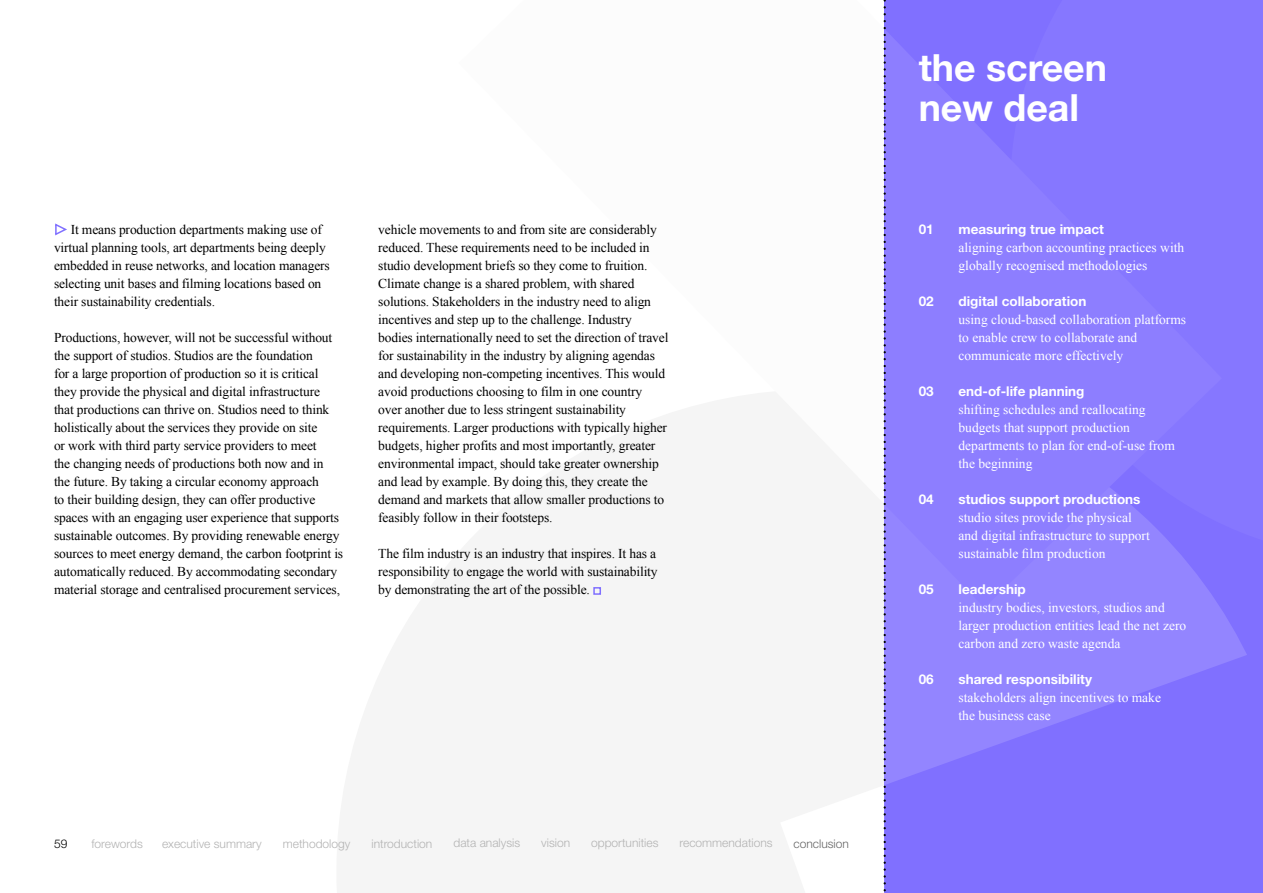
<style>
.page{position:relative;width:1263px;height:893px;background:#fff}
.page>*{position:absolute;margin:0;border:0;box-sizing:border-box;transform-origin:0 0}
.Header_2{font:700 37.5px "Helvetica Neue LT Std";color:#fff}
.Main_copy{font:13.5px/18px "Times New Roman";letter-spacing:-.01em;color:#000}
.Main_copy-2{font:13.5px/18px "Times New Roman";color:#fff}
.Header_1{font:700 13.5px "Helvetica Neue LT Std";color:#fff}
.Job_title{font:300 12px "Helvetica Neue LT Std";color:#b3b3b3}
.Job_title-2{font:300 12px "Helvetica Neue LT Std";color:#666}
.t1{font:300 12px "Helvetica Neue LT Std";color:#000}
.s1{color:#8070ff}
</style>
<div class="page">
<svg style="left:886px;top:596px;width:377px;height:53px;background:#9082ff"></svg>
<div style="left:973px;top:0;width:290px;height:596px;background:#8677ff"></div>
<div style="left:886px;top:29px;width:336px;height:579px;background:#8d7eff"></div>
<svg style="left:886px;top:649px;width:377px;height:244px;background:#8575ff"></svg>
<svg style="left:883px;top:0;width:3px;height:893px"></svg>
<p class="Main_copy" style="left:54px;top:220px;width:277px"><span class="s1">►</span> It means production departments making use of virtual planning tools, art departments being deeply embedded in reuse networks, and location managers selecting unit bases and filming locations based on their sustainability credentials.</p>
<p class="Main_copy" style="left:54px;top:328px;width:291px">Productions, however, will not be successful without the support of studios. Studios are the foundation<br>for a large proportion of production so it is critical they provide the physical and digital infrastructure that productions can thrive on. Studios need to think holistically about the services they provide on site<br>or work with third party service providers to meet<br>the changing needs of productions both now and in<br>the future. By taking a circular economy approach<br>to their building design, they can offer productive spaces with an engaging user experience that supports sustainable outcomes. By providing renewable energy sources to meet energy demand, the carbon footprint is automatically reduced. By accommodating secondary material storage and centralised procurement services,</p>
<p class="Main_copy" style="left:378px;top:220px;width:280px">vehicle movements to and from site are considerably reduced. These requirements need to be included in studio development briefs so they come to fruition.</p>
<p class="Main_copy" style="left:378px;top:274px;width:292px">Climate change is a shared problem, with shared solutions. Stakeholders in the industry need to align incentives and step up to the challenge. Industry bodies internationally need to set the direction of travel for sustainability in the industry by aligning agendas and developing non-competing incentives. This would avoid productions choosing to film in one country over another due to less stringent sustainability requirements. Larger productions with typically higher budgets, higher profits and most importantly, greater environmental impact, should take greater ownership and lead by example. By doing this, they create the demand and markets that allow smaller productions to feasibly follow in their footsteps.</p>
<p class="Main_copy" style="left:378px;top:544px;width:281px;text-align:justify">The film industry is an industry that inspires. It has a responsibility to engage the world with sustainability by demonstrating the art of the possible. <span class="s1">■</span></p>
<p class="t1" style="left:54px;top:836px;width:15px">59</p>
<p class="Job_title" style="left:92px;top:836px;width:53px">forewords</p>
<p class="Job_title" style="left:162px;top:836px;width:101px">executive summary</p>
<p class="Job_title" style="left:283px;top:836px;width:69px">methodology</p>
<p class="Job_title" style="left:371px;top:836px;width:62px">introduction</p>
<p class="Job_title" style="left:453px;top:835px;width:68px">data analysis</p>
<p class="Job_title" style="left:541px;top:835px;width:30px">vision</p>
<p class="Job_title" style="left:591px;top:835px;width:69px">opportunities</p>
<p class="Job_title" style="left:680px;top:835px;width:95px">recommendations</p>
<p class="Job_title-2" style="left:794px;top:836px;width:57px">conclusion</p>
<p class="Header_2" style="left:919px;top:44px;width:190px">the screen</p>
<p class="Header_2" style="left:919px;top:85px;width:162px">new deal</p>
<p class="Header_1" style="left:919px;top:221px;width:17px">01</p>
<p class="Header_1" style="left:919px;top:293px;width:17px">02</p>
<p class="Header_1" style="left:919px;top:383px;width:17px">03</p>
<p class="Header_1" style="left:919px;top:491px;width:17px">04</p>
<p class="Header_1" style="left:919px;top:581px;width:17px">05</p>
<p class="Header_1" style="left:919px;top:671px;width:17px">06</p>
<p class="Header_1" style="left:958px;top:221px;width:147px">measuring true impact</p>
<p class="Main_copy-2" style="left:958px;top:238px;width:227px">aligning carbon accounting practices with</p>
<p class="Main_copy-2" style="left:958px;top:256px;width:190px">globally recognised methodologies</p>
<p class="Header_1" style="left:958px;top:293px;width:129px">digital collaboration</p>
<p class="Main_copy-2" style="left:958px;top:310px;width:229px">using cloud-based collaboration platforms to enable crew to collaborate and communicate more effectively</p>
<p class="Header_1" style="left:958px;top:383px;width:127px">end-of-life planning</p>
<p class="Main_copy-2" style="left:958px;top:400px;width:218px">shifting schedules and reallocating budgets that support production departments to plan for end-of-use from the beginning</p>
<p class="Header_1" style="left:958px;top:491px;width:183px">studios support productions</p>
<p class="Main_copy-2" style="left:958px;top:508px;width:193px">studio sites provide the physical and digital infrastructure to support sustainable film production</p>
<p class="Header_1" style="left:958px;top:581px;width:69px">leadership</p>
<p class="Main_copy-2" style="left:958px;top:598px;width:229px">industry bodies, investors, studios and larger production entities lead the net zero carbon and zero waste agenda</p>
<p class="Header_1" style="left:958px;top:671px;width:135px">shared responsibility</p>
<p class="Main_copy-2" style="left:958px;top:688px;width:204px">stakeholders align incentives to make the business case</p>
</div>
